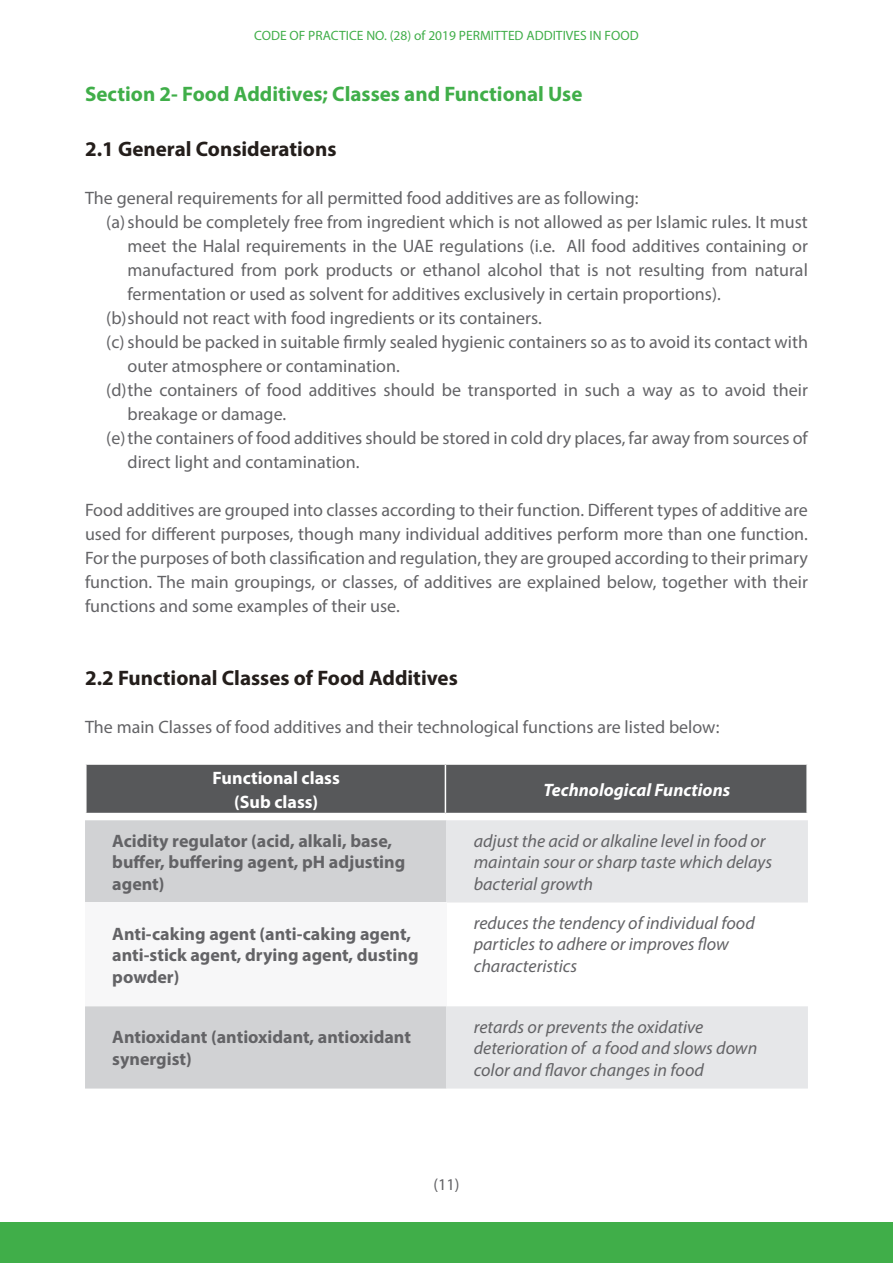
<style>
.page{position:relative;width:893px;height:1263px;background:#fff}
.page>*{position:absolute;margin:0;border:0;box-sizing:border-box;transform-origin:0 0}
.t1{font:700 21px "Myriad Pro";color:#241e1b}
.t2{font:700 21px "Myriad Pro";color:#40ae49}
.t3{font:18px/24px "Myriad Pro";color:#636366;text-align:justify}
.t4{font:italic 18px/21.6px "Myriad Pro";color:#636366}
.t5{font:700 18px/21.6px "Myriad Pro";color:#636366}
.t6{font:700 18px/24px "Myriad Pro";color:#fff;text-align:center}
.t7{font:italic 700 18px "Myriad Pro";color:#fff}
.t8{font:16.5px "Myriad Pro";color:#636366}
.t9{font:13.5px "Myriad Pro";color:#40ae49}
</style>
<div class="page">
<div style="left:0;top:1222px;width:893px;height:41px;background:#40ae49"></div>
<div style="left:87px;top:765px;width:719px;height:48px;background:#57585a"></div>
<hr style="left:445px;top:765px;width:1px;height:48px;background:#fff">
<div style="left:85px;top:820px;width:361px;height:268px;background:#d1d2d4"></div>
<svg style="left:446px;top:820px;width:362px;height:268px;fill:#e6e7e9"></svg>
<div style="left:85px;top:902px;width:361px;height:104px;background:#f7f7f8"></div>
<p class="t9" style="left:254px;top:27px;width:386px">CODE OF PRACTICE NO. (28) of 2019 PERMITTED ADDITIVES IN FOOD</p>
<p class="t2" style="left:85px;top:80px;width:499px">Section 2- Food Additives; Classes and Functional Use</p>
<p class="t1" style="left:85px;top:135px;width:253px">2.1 General Considerations</p>
<p class="t3" style="left:85px;top:186px;width:555px">The general requirements for all permitted food additives are as following:</p>
<p class="t3" style="left:106px;top:210px;width:703px">(a)should be completely free from ingredient which is not allowed as per Islamic rules. It must</p>
<p class="t3" style="left:128px;top:234px;width:682px">meet the Halal requirements in the UAE regulations (i.e. All food additives containing or</p>
<p class="t3" style="left:128px;top:258px;width:682px">manufactured from pork products or ethanol alcohol that is not resulting from natural</p>
<p class="t3" style="left:128px;top:282px;width:595px">fermentation or used as solvent for additives exclusively in certain proportions).</p>
<p class="t3" style="left:106px;top:306px;width:437px">(b) should not react with food ingredients or its containers.</p>
<p class="t3" style="left:106px;top:330px;width:703px">(c) should be packed in suitable firmly sealed hygienic containers so as to avoid its contact with</p>
<p class="t3" style="left:128px;top:354px;width:274px">outer atmosphere or contamination.</p>
<p class="t3" style="left:106px;top:378px;width:703px">(d) the containers of food additives should be transported in such a way as to avoid their</p>
<p class="t3" style="left:128px;top:402px;width:160px">breakage or damage.</p>
<p class="t3" style="left:106px;top:426px;width:703px">(e) the containers of food additives should be stored in cold dry places, far away from sources of</p>
<p class="t3" style="left:128px;top:450px;width:233px">direct light and contamination.</p>
<p class="t3" style="left:85px;top:498px;width:724px">Food additives are grouped into classes according to their function. Different types of additive are used for different purposes, though many individual additives perform more than one function.<br>For the purposes of both classification and regulation, they are grouped according to their primary function. The main groupings, or classes, of additives are explained below, together with their functions and some examples of their use.</p>
<p class="t1" style="left:85px;top:664px;width:374px">2.2 Functional Classes of Food Additives</p>
<p class="t3" style="left:85px;top:715px;width:636px">The main Classes of food additives and their technological functions are listed below:</p>
<p class="t6" style="left:213px;top:765px;width:129px">Functional class (Sub class)</p>
<p class="t7" style="left:544px;top:778px;width:188px">Technological Functions</p>
<p class="t5" style="left:112px;top:829px;width:294px">Acidity regulator (acid, alkali, base, buffer, buffering agent, pH adjusting agent)</p>
<p class="t4" style="left:474px;top:829px;width:300px">adjust the acid or alkaline level in food or maintain sour or sharp taste which delays bacterial growth</p>
<p class="t5" style="left:112px;top:922px;width:308px">Anti-caking agent (anti-caking agent, anti-stick agent, drying agent, dusting powder)</p>
<p class="t4" style="left:474px;top:912px;width:282px">reduces the tendency of individual food particles to adhere or improves flow characteristics</p>
<p class="t5" style="left:112px;top:1026px;width:300px">Antioxidant (antioxidant, antioxidant synergist)</p>
<p class="t4" style="left:474px;top:1015px;width:285px">retards or prevents the oxidative deterioration of a food and slows down color and flavor changes in food</p>
<p class="t8" style="left:433px;top:1174px;width:28px">)11(</p>
</div>
